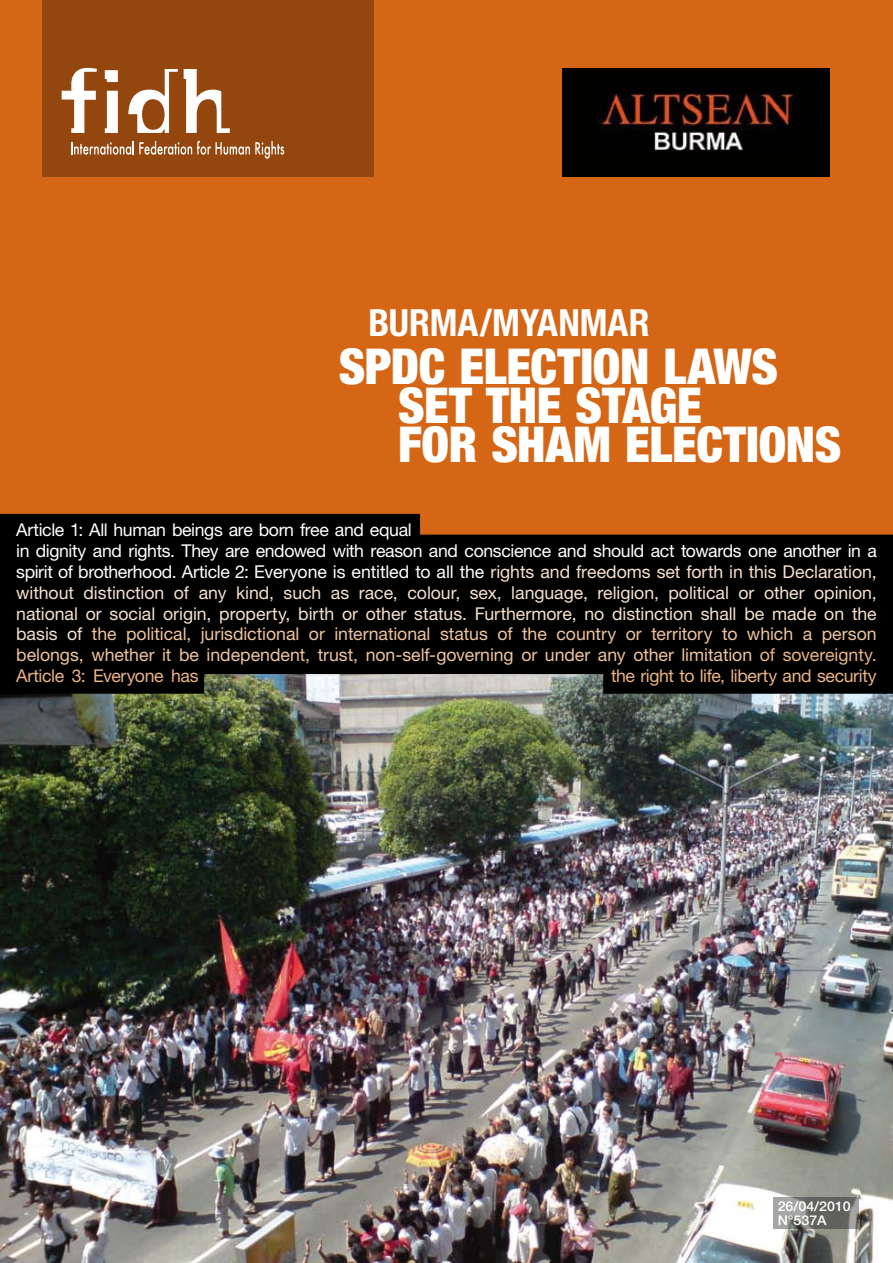
<style>
.page{position:relative;width:893px;height:1263px;background:#fff}
.page>*{position:absolute;margin:0;border:0;box-sizing:border-box;transform-origin:0 0}
.t1{font:900 condensed 49.5px/39px "Helvetica Neue LT Std";letter-spacing:-.01em;color:#fff}
.t2{font:700 condensed 37.5px "Helvetica Neue LT Std";color:#fff}
.t3{font:17.7px/20.9px "Helvetica Neue LT Std";letter-spacing:-.005em;color:#f7e1ce}
.t4{font:17.7px "Helvetica Neue LT Std";letter-spacing:-.025em;color:#ebb484}
.t5{font:500 13.5px/13.5px "Helvetica Neue LT Std";color:#fff;scale:1.05 1}
.s1{color:#fff}
.s2{color:#efc49d}
.s3{color:#ebb484}
</style>
<div class="page">
<img style="left:0;top:694px;width:893px;height:569px">
<div style="left:0;top:0;width:893px;height:574px;background:#d46615"></div>
<div style="left:43px;top:0;width:331px;height:176px;background:#93470e"></div>
<svg style="left:105px;top:91px;width:13px;height:42px"></svg>
<svg style="left:105px;top:70px;width:13px;height:12px"></svg>
<svg style="left:128px;top:69px;width:50px;height:64px"></svg>
<svg style="left:184px;top:69px;width:46px;height:64px"></svg>
<svg style="left:62px;top:68px;width:35px;height:65px"></svg>
<svg style="left:71px;top:141px;width:213px;height:18px"></svg>
<svg style="left:0;top:514px;width:893px;height:180px;background:#150f09"></svg>
<div style="left:0;top:535px;width:22px;height:159px;background:#000"></div>
<svg style="left:773px;top:1197px;width:86px;height:32px;background:#7b7c7a"></svg>
<img style="left:562px;top:68px;width:267px;height:108px">
<h2 class="t2" style="left:368px;top:300px;width:283px">BURMA/MYANMAR</h2>
<h1 class="t1" style="left:398px;top:346px;width:444px;text-indent:-59px">SPDC ELECTION LAWS<br>SET THE STAGE<br>FOR SHAM ELECTIONS</h1>
<p class="t3" style="left:16px;top:519px;width:862px"><span class="s1">Article 1: All human beings are born free and equal<br>in dignity and rights. They are endowed with reason and conscience and should act towards one another in a spirit of brotherhood. Article 2: Everyone is entitled to all the</span> rights and freedoms set forth in this Declaration, without distinction of any kind, such as race, colour, sex, language, religion, political or other opinion, national or social origin, property, birth or other status. Furthermore, no distinction shall be made on the basis of <span class="s2">the political, jurisdictional or international status of the country or territory to which a person belongs, whether it be independent, trust, non-self-governing or under any other limitation</span> <span class="s3">of sovereignty.<br>Article 3: Everyone has</span></p>
<p class="t4" style="left:611px;top:665px;width:267px">the right to life, liberty and security</p>
<p class="t5" style="left:778px;top:1199px;width:71px">26/04/2010<br>N°537A</p>
</div>
